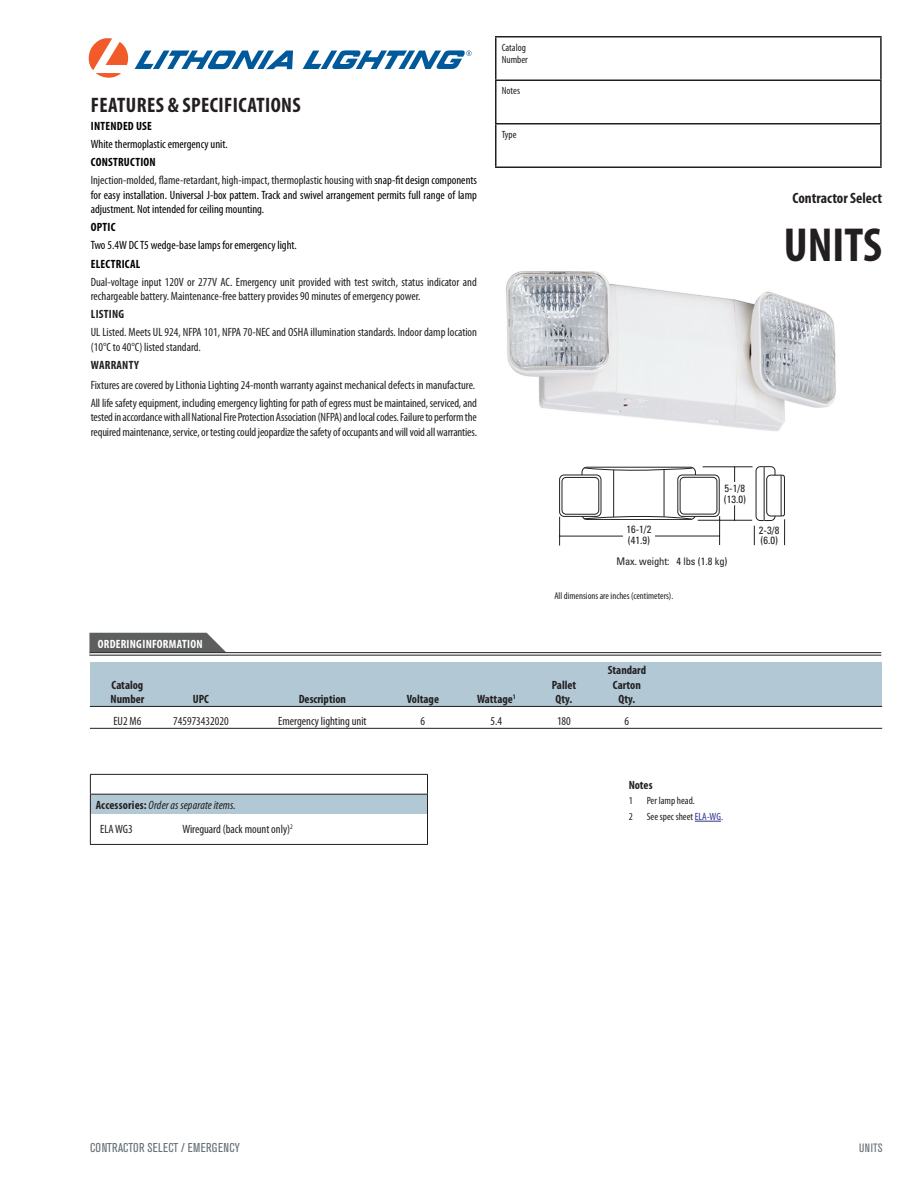
<style>
.page{position:relative;width:918px;height:1188px;background:#fff}
.page>*{position:absolute;margin:0;border:0;box-sizing:border-box;transform-origin:0 0}
.t1{font:700 condensed 48px "Myriad Pro";color:#231f20}
.t2{font:700 condensed 21px "Myriad Pro";letter-spacing:.02em;color:#231f20}
.t3{font:700 condensed 15px "Myriad Pro";color:#231f20}
.t4{font:condensed 12.75px "Akzidenz Grotesk BE";letter-spacing:.02em;color:#667178}
.t5{font:condensed 12px/14.4px "Myriad Pro";color:#231f20}
.t6{font:condensed 12px/14.4px "Myriad Pro";color:#000}
.t7{font:700 condensed 12px "Myriad Pro";color:#231f20}
.t8{font:italic condensed 12px/24.2px "Myriad Pro";letter-spacing:.01em;color:#231f20}
.t9{font:700 condensed 12px "Myriad Pro";letter-spacing:.02em;color:#000}
.t10{font:700 condensed 12px "Myriad Pro";letter-spacing:.02em;color:#fff}
.t11{font:700 condensed 12px "Myriad Pro";letter-spacing:.02em;color:#231f20}
.t12{font:condensed 12px "Akzidenz Grotesk BE";letter-spacing:.035em;color:#667178}
.t13{font:condensed 10.5px/12.6px "Myriad Pro";color:#231f20}
.t14{font:condensed 10.5px/10.5px "Univers";letter-spacing:-.01em;color:#231f20}
.t15{font:condensed 9.75px "Myriad Pro";color:#231f20}
.s1{font-weight:700;color:#000}
.s2{color:#000}
.s3{font-weight:700;font-style:normal}
.s4{font-style:normal}
.s5{color:#2e3092}
</style>
<div class="page">
<div style="left:90px;top:662px;width:792px;height:44px;background:#b2c9d5"></div>
<svg style="left:89px;top:38px;width:204px;height:40px"></svg>
<svg style="left:303px;top:50px;width:169px;height:19px"></svg>
<hr style="left:495px;top:36px;width:387px;height:2px;background:#231f20">
<hr style="left:495px;top:38px;width:1px;height:42px;background:#231f20">
<hr style="left:880px;top:38px;width:2px;height:42px;background:#231f20">
<hr style="left:495px;top:80px;width:387px;height:1px;background:#231f20">
<hr style="left:495px;top:81px;width:1px;height:42px;background:#231f20">
<hr style="left:880px;top:81px;width:2px;height:42px;background:#231f20">
<hr style="left:495px;top:123px;width:387px;height:1px;background:#231f20">
<hr style="left:495px;top:124px;width:1px;height:42px;background:#231f20">
<hr style="left:880px;top:124px;width:2px;height:42px;background:#231f20">
<hr style="left:495px;top:166px;width:387px;height:2px;background:#231f20">
<svg style="left:89px;top:633px;width:137px;height:19px"></svg>
<hr style="left:89px;top:652px;width:792px;height:1px;background:#231f20">
<hr style="left:89px;top:655px;width:792px;height:1px;background:#231f20">
<hr style="left:90px;top:706px;width:792px;height:1px;background:#231f20">
<hr style="left:90px;top:728px;width:792px;height:1px;background:#231f20">
<svg style="left:695px;top:821px;width:26px;height:1px"></svg>
<img style="left:506px;top:272px;width:330px;height:159px">
<div style="left:90px;top:794px;width:338px;height:20px;background:#b2c9d5"></div>
<hr style="left:90px;top:814px;width:1px;height:30px;background:#231f20">
<hr style="left:427px;top:814px;width:1px;height:30px;background:#231f20">
<hr style="left:90px;top:774px;width:338px;height:1px;background:#231f20">
<svg style="left:90px;top:775px;width:1px;height:39px"></svg>
<svg style="left:427px;top:775px;width:1px;height:39px"></svg>
<hr style="left:90px;top:794px;width:338px;height:1px;background:#231f20">
<hr style="left:90px;top:844px;width:338px;height:1px;background:#231f20">
<svg style="left:719px;top:516px;width:1px;height:29px"></svg>
<svg style="left:559px;top:517px;width:1px;height:29px"></svg>
<svg style="left:734px;top:505px;width:1px;height:15px"></svg>
<svg style="left:734px;top:468px;width:1px;height:14px"></svg>
<hr style="left:698px;top:520px;width:54px;height:1px;background:#231f20">
<hr style="left:703px;top:467px;width:50px;height:1px;background:#231f20">
<hr style="left:560px;top:536px;width:63px;height:1px;background:#231f20">
<hr style="left:655px;top:536px;width:65px;height:1px;background:#231f20">
<svg style="left:784px;top:519px;width:1px;height:26px"></svg>
<svg style="left:754px;top:526px;width:1px;height:19px"></svg>
<div style="left:582px;top:467px;width:114px;height:53px;border:1px solid #231f20;border-radius:5px"></div>
<svg style="left:560px;top:475px;width:41px;height:41px"></svg>
<div style="left:559px;top:475px;width:42px;height:42px;border:1px solid #231f20;border-radius:5px"></div>
<div style="left:562px;top:477px;width:37px;height:37px;background:#fff;border-radius:4px"></div>
<div style="left:562px;top:477px;width:37px;height:37px;border:1px solid #231f20;border-radius:4px"></div>
<svg style="left:678px;top:475px;width:41px;height:41px"></svg>
<div style="left:677px;top:475px;width:43px;height:42px;border:1px solid #231f20;border-radius:5px"></div>
<hr style="left:613px;top:468px;width:1px;height:50px;background:#231f20">
<hr style="left:664px;top:468px;width:1px;height:50px;background:#231f20">
<svg style="left:584px;top:468px;width:109px;height:5px"></svg>
<svg style="left:583px;top:513px;width:109px;height:6px"></svg>
<div style="left:680px;top:477px;width:37px;height:37px;background:#fff;border-radius:4px"></div>
<div style="left:680px;top:477px;width:37px;height:37px;border:1px solid #231f20;border-radius:4px"></div>
<div style="left:756px;top:466px;width:19px;height:55px;border:1px solid #231f20;border-radius:4px"></div>
<div style="left:767px;top:475px;width:17px;height:41px;background:#fff;border-radius:4px"></div>
<div style="left:766px;top:475px;width:19px;height:41px;border:1px solid #231f20;border-radius:4px"></div>
<hr style="left:781px;top:475px;width:1px;height:41px;background:#231f20">
<hr style="left:764px;top:467px;width:1px;height:54px;background:#231f20">
<h2 class="t2" style="left:91px;top:92px;width:211px">FEATURES &amp; SPECIFICATIONS</h2>
<p class="t9" style="left:91px;top:118px;width:63px">INTENDED USE</p>
<p class="t6" style="left:91px;top:137px;width:138px">White thermoplastic emergency unit.</p>
<p class="t5" style="left:91px;top:153px;width:388px;line-height:18.1px"><span class="s1">CONSTRUCTION<br></span>Injection-molded, flame-retardant, high-impact, thermoplastic housing with <span class="s2">snap-fit design components</span></p>
<p class="t6" style="left:91px;top:187px;width:388px">for easy installation. Universal J-box pattern. Track and swivel arrangement permits full range of lamp adjustment. Not intended for ceiling mounting.</p>
<p class="t9" style="left:91px;top:220px;width:26px">OPTIC</p>
<p class="t6" style="left:91px;top:238px;width:207px">Two 5.4W DC T5 wedge-base lamps for emergency light.</p>
<p class="t9" style="left:91px;top:256px;width:51px">ELECTRICAL</p>
<p class="t5" style="left:91px;top:274px;width:388px">Dual-voltage input 120V or 277V AC. Emergency unit provided with test switch, status indicator and rechargeable battery. Maintenance-free battery provides 90 minutes of emergency power.</p>
<p class="t11" style="left:91px;top:307px;width:35px">LISTING</p>
<p class="t5" style="left:91px;top:325px;width:388px">UL Listed. Meets UL 924, NFPA 101, NFPA 70-NEC and OSHA illumination standards. Indoor damp location (10°C to 40°C) listed standard.</p>
<p class="t11" style="left:91px;top:357px;width:50px">WARRANTY</p>
<p class="t5" style="left:91px;top:376px;width:388px;line-height:18.1px">Fixtures are covered by Lithonia Lighting 24-month warranty against mechanical defects in manufacture.<br>All life safety equipment, including emergency lighting for path of egress must be maintained, serviced, and</p>
<p class="t5" style="left:91px;top:410px;width:388px">tested in accordance with all National Fire Protection Association (NFPA) and local codes. Failure to perform the required maintenance, service, or testing could jeopardize the safety of occupants and will void all warranties.</p>
<p class="t13" style="left:502px;top:41px;width:28px">Catalog<br>Number</p>
<p class="t13" style="left:502px;top:84px;width:20px">Notes</p>
<p class="t13" style="left:502px;top:128px;width:16px">Type</p>
<p class="t3" style="left:793px;top:189px;width:91px">Contractor Select</p>
<h1 class="t1" style="left:784px;top:215px;width:100px">UNITS</h1>
<p class="t14" style="left:626px;top:524px;width:27px">16-1/2 (41.9)</p>
<p class="t14" style="left:724px;top:483px;width:24px">5-1/8 (13.0)</p>
<p class="t14" style="left:616px;top:555px;width:112px">Max. weight: 4 lbs (1.8 kg)</p>
<p class="t15" style="left:554px;top:590px;width:120px">All dimensions are inches (centimeters).</p>
<p class="t14" style="left:759px;top:524px;width:22px">2-3/8 (6.0)</p>
<p class="t10" style="left:98px;top:637px;width:106px">ORDERING INFORMATION</p>
<p class="t7" style="left:608px;top:663px;width:40px">Standard</p>
<p class="t7" style="left:112px;top:677px;width:33px">Catalog</p>
<p class="t7" style="left:552px;top:677px;width:26px">Pallet</p>
<p class="t7" style="left:613px;top:677px;width:29px">Carton</p>
<p class="t7" style="left:111px;top:692px;width:35px">Number</p>
<p class="t7" style="left:193px;top:692px;width:18px">UPC</p>
<p class="t7" style="left:299px;top:692px;width:49px">Description</p>
<p class="t7" style="left:407px;top:692px;width:34px">Voltage</p>
<p class="t7" style="left:477px;top:692px;width:40px">Wattage<sup>1</sup></p>
<p class="t7" style="left:556px;top:692px;width:18px">Qty.</p>
<p class="t7" style="left:619px;top:692px;width:18px">Qty.</p>
<p class="t5" style="left:113px;top:714px;width:30px">EU2 M6</p>
<p class="t5" style="left:173px;top:714px;width:57px">745973432020</p>
<p class="t5" style="left:278px;top:714px;width:90px">Emergency lighting unit</p>
<p class="t5" style="left:421px;top:714px;width:6px">6</p>
<p class="t5" style="left:491px;top:714px;width:13px">5.4</p>
<p class="t5" style="left:557px;top:714px;width:15px">180</p>
<p class="t5" style="left:625px;top:714px;width:6px">6</p>
<p class="t8" style="left:100px;top:792px;width:137px;text-indent:-4px"><span class="s3">Accessories:</span> Order as separate items.<br><span class="s4">ELA WG3</span></p>
<p class="t5" style="left:182px;top:821px;width:112px">Wireguard (back mount only)<sup>2</sup></p>
<p class="t7" style="left:629px;top:777px;width:25px">Notes</p>
<p class="t13" style="left:629px;top:794px;width:6px">1</p>
<p class="t13" style="left:647px;top:794px;width:50px">Per lamp head.</p>
<p class="t13" style="left:629px;top:810px;width:6px">2</p>
<p class="t13" style="left:647px;top:810px;width:78px">See spec sheet <span class="s5">ELA-WG</span>.</p>
<p class="t4" style="left:90px;top:1140px;width:151px">CONTRACTOR SELECT / EMERGENCY</p>
<p class="t12" style="left:859px;top:1141px;width:25px">UNITS</p>
</div>
